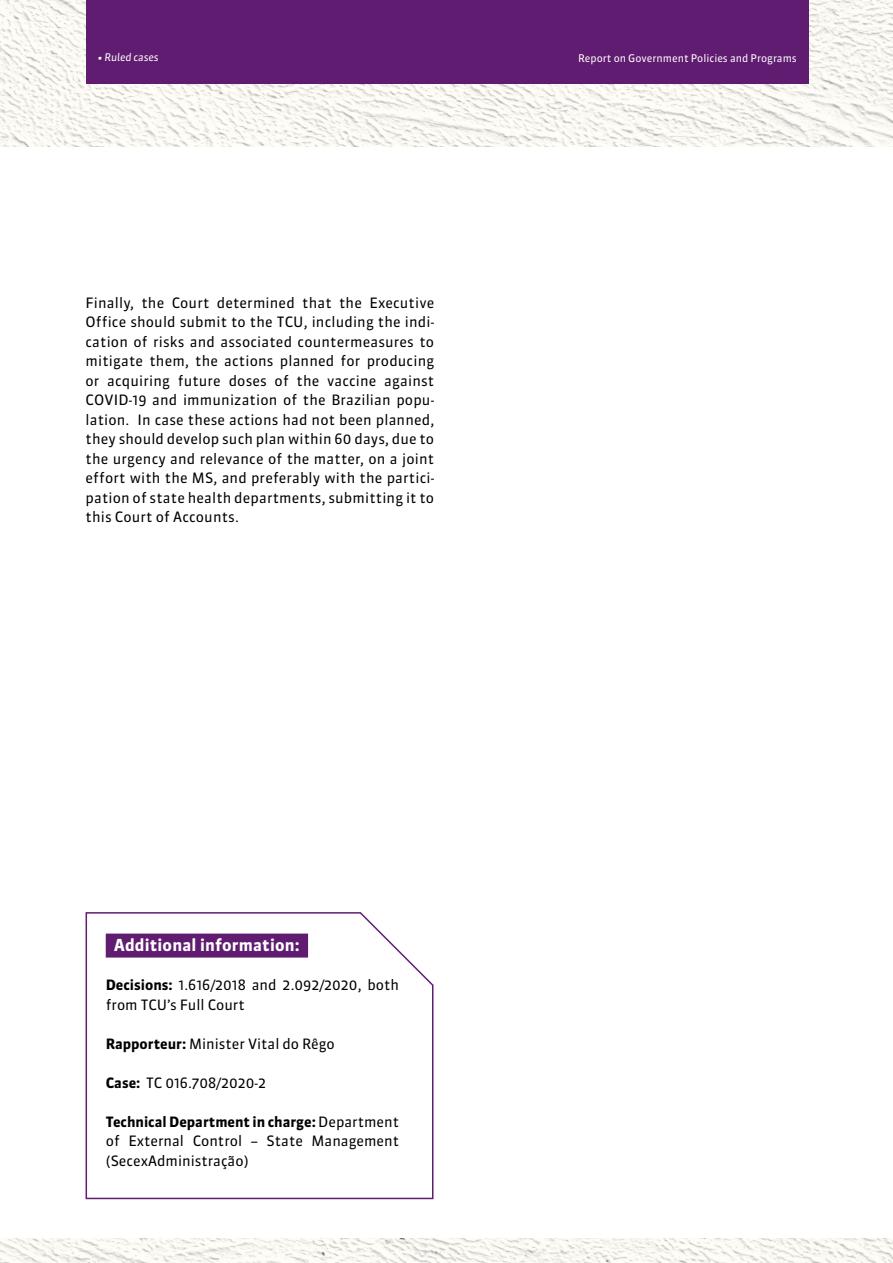
<style>
.page{position:relative;width:893px;height:1263px;background:#fff}
.page>*{position:absolute;margin:0;border:0;box-sizing:border-box;transform-origin:0 0}
.t1{font:700 16.5px "Sanuk";letter-spacing:.01em;color:#fff}
.t2{font:14.25px/19.5px "Sanuk";color:#000;text-align:justify}
.t3{font:10.5px "Sanuk";color:#fff}
.t4{font:italic 10.5px "Sanuk";letter-spacing:-.01em;color:#fff}
.s1{font-weight:700}
</style>
<div class="page">
<svg style="left:85px;top:912px;width:349px;height:288px"></svg>
<svg style="left:0;top:0;width:893px;height:147px;fill:#faf8f2"></svg>
<img style="left:0;top:1239px;width:893px;height:24px">
<div style="left:106px;top:933px;width:202px;height:24px;background:#601c70"></div>
<div style="left:86px;top:0;width:722px;height:84px;background:#601c70"></div>
<p class="t4" style="left:97px;top:51px;width:63px">• Ruled cases</p>
<p class="t3" style="left:578px;top:52px;width:220px">Report on Government Policies and Programs</p>
<p class="t2" style="left:86px;top:293px;width:350px">Finally, the Court determined that the Executive Office should submit to the TCU, including the indi&shy;cation of risks and associated countermeasures to mitigate them, the actions planned for producing or acquiring future doses of the vaccine against COVID-19 and immunization of the Brazilian popu&shy;lation. In case these actions had not been planned, they should develop such plan within 60 days, due to the urgency and relevance of the matter, on a joint effort with the MS, and preferably with the partici&shy;pation of state health departments, submitting it to this Court of Accounts.</p>
<p class="t1" style="left:114px;top:935px;width:187px">Additional information:</p>
<p class="t2" style="left:106px;top:975px;width:295px"><span class="s1">Decisions:</span> 1.616/2018 and 2.092/2020, both from TCU’s Full Court</p>
<p class="t2" style="left:106px;top:1034px;width:231px"><span class="s1">Rapporteur:</span> Minister Vital do Rêgo</p>
<p class="t2" style="left:106px;top:1073px;width:162px"><span class="s1">Case:</span> TC 016.708/2020-2</p>
<p class="t2" style="left:106px;top:1112px;width:295px"><span class="s1">Technical Department in charge:</span> Department of External Control – State Management (SecexAdministração)</p>
</div>
